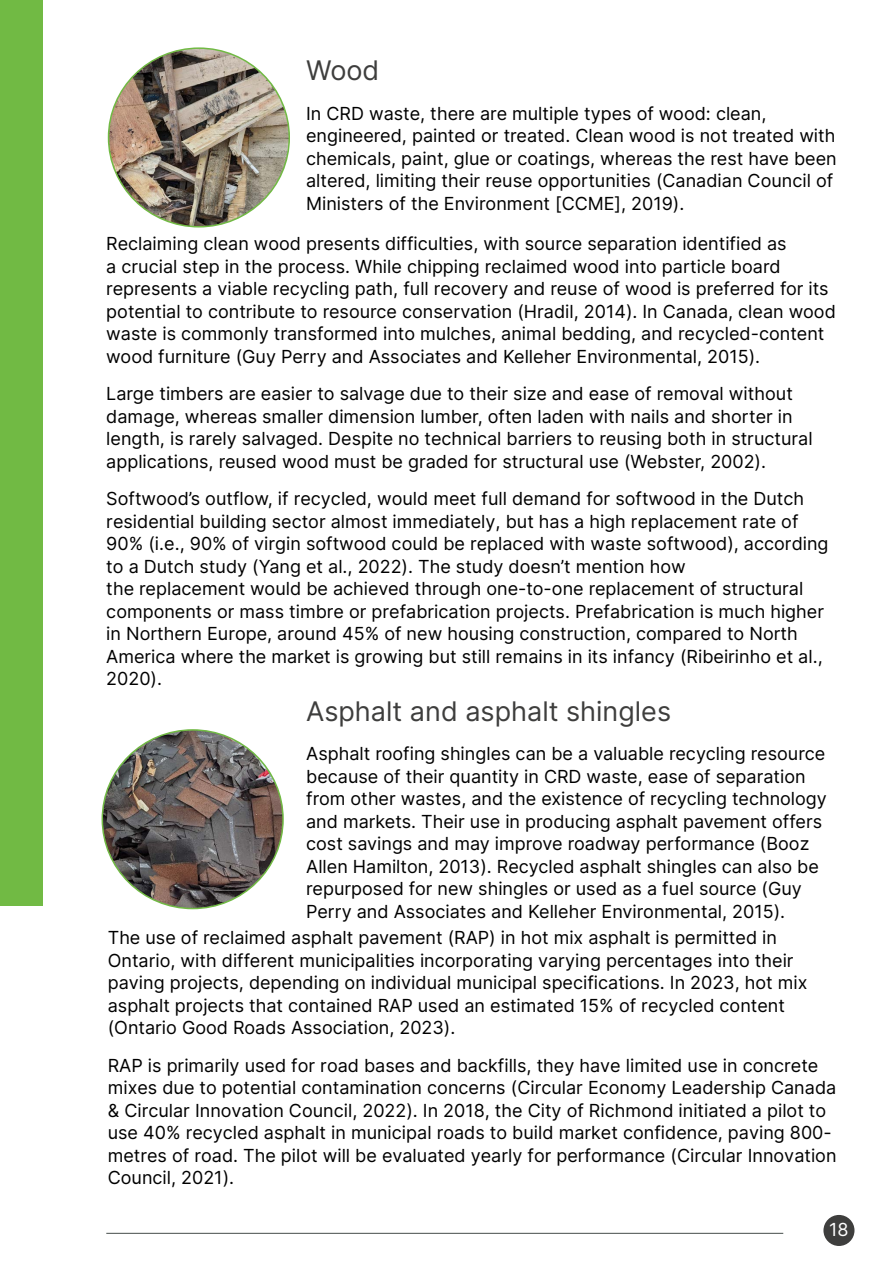
<style>
.page{position:relative;width:893px;height:1263px;background:#fff}
.page>*{position:absolute;margin:0;border:0;box-sizing:border-box;transform-origin:0 0}
.Heading_3{font:27px "Inter";color:#3e3e3d}
.t1{font:18px/22.5px "Inter";color:#000}
.t2{font:18px "Inter";color:#fff}
.s1{font-style:inherit}
</style>
<div class="page">
<div style="left:823px;top:1215px;width:31px;height:31px;background:#3e3e3d;border-radius:50%"></div>
<hr style="left:106px;top:1233px;width:677px;height:1px;background:#5a615f">
<img style="left:109px;top:48px;width:180px;height:177px">
<img style="left:102px;top:730px;width:181px;height:178px">
<div style="left:0;top:0;width:43px;height:906px;background:#71ba44"></div>
<h3 class="Heading_3" style="left:306px;top:51px;width:75px">Wood</h3>
<p class="t1" style="left:306px;top:101px;width:532px">In CRD waste, there are multiple types of wood: clean, engineered, painted or treated. Clean wood is not treated with chemicals, paint, glue or coatings, whereas the rest have been altered, limiting their reuse opportunities (Canadian Council of Ministers of the Environment [CCME], 2019).</p>
<p class="t1" style="left:106px;top:232px;width:731px">Reclaiming clean wood presents difficulties, with source separation identified as<br>a crucial step in the process. While chipping reclaimed wood into particle board represents a viable recycling path, full recovery and reuse of wood is preferred for its potential to contribute to resource conservation (Hradil, 2014). In Canada, clean wood waste is commonly transformed into mulches, animal bedding, and recycled-content wood furniture (Guy Perry and Associates and Kelleher Environmental, 2015).</p>
<p class="t1" style="left:106px;top:382px;width:708px">Large timbers are easier to salvage due to their size and ease of removal without damage, whereas smaller dimension lumber, often laden with nails and shorter in length, is rarely salvaged. Despite no technical barriers to reusing both in structural applications, reused wood must be graded for structural use (Webster, 2002).</p>
<p class="t1" style="left:106px;top:487px;width:724px">Softwood’s outflow, if recycled, would meet full demand for softwood in the Dutch residential building sector almost immediately, but has a high replacement rate of 90<span class="s1">%</span> (i.e., 90<span class="s1">%</span> of virgin softwood could be replaced with waste softwood), according to a Dutch study (Yang et al., 2022). The study doesn’t mention how<br>the replacement would be achieved through one-to-one replacement of structural components or mass timbre or prefabrication projects. Prefabrication is much higher in Northern Europe, around 45<span class="s1">%</span> of new housing construction, compared to North America where the market is growing but still remains in its infancy (Ribeirinho et al., 2020).</p>
<h3 class="Heading_3" style="left:306px;top:691px;width:366px">Asphalt and asphalt shingles</h3>
<p class="t1" style="left:306px;top:742px;width:522px">Asphalt roofing shingles can be a valuable recycling resource because of their quantity in CRD waste, ease of separation from other wastes, and the existence of recycling technology and markets. Their use in producing asphalt pavement offers cost savings and may improve roadway performance (Booz Allen Hamilton, 2013). Recycled asphalt shingles can also be repurposed for new shingles or used as a fuel source (Guy Perry and Associates and Kelleher Environmental, 2015).</p>
<p class="t1" style="left:108px;top:926px;width:701px">The use of reclaimed asphalt pavement (RAP) in hot mix asphalt is permitted in Ontario, with different municipalities incorporating varying percentages into their paving projects, depending on individual municipal specifications. In 2023, hot mix asphalt projects that contained RAP used an estimated 15<span class="s1">%</span> of recycled content (Ontario Good Roads Association, 2023).</p>
<p class="t1" style="left:108px;top:1053px;width:730px">RAP is primarily used for road bases and backfills, they have limited use in concrete mixes due to potential <span class="s1">contamination concerns</span> (Circular Economy Leadership Canada &amp; Circular Innovation Council, 2022). In 2018, the City of Richmond initiated a pilot to use 40<span class="s1">%</span> recycled asphalt in municipal roads to build market confidence, paving 800- metres of road. The pilot will be evaluated yearly for performance (Circular Innovation Council, 2021).</p>
<p class="t2" style="left:829px;top:1216px;width:21px">18</p>
</div>
